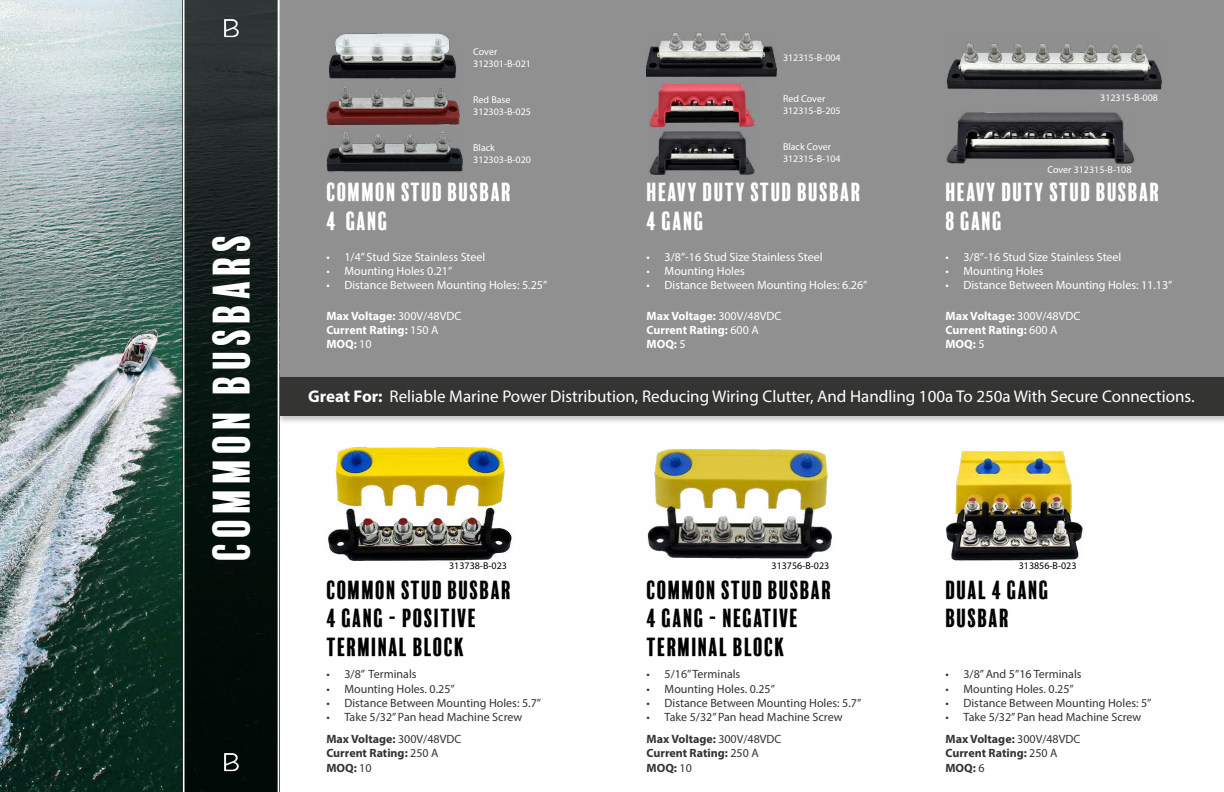
<style>
.page{position:relative;width:1224px;height:792px;background:#fff}
.page>*{position:absolute;margin:0;border:0;box-sizing:border-box;transform-origin:0 0}
.t1{font:48px "Balboa Plus Fill";letter-spacing:.05em;color:#fff}
.t2{font:24px/28.8px "Balboa Plus Fill";color:#000}
.t3{font:24px/28.8px "Balboa Plus Fill";color:#fff}
.t4{font:17px "Myriad Pro";color:#fff}
.t5{font:12px/21.6px "Myriad Pro";color:#343333}
.t6{font:12px "Myriad Pro";color:#fff}
.t7{font:700 12px/14.4px "Myriad Pro";color:#fff}
.t8{font:700 12px/14.4px "Myriad Pro";color:#343333}
.t9{font:10px/12px "Myriad Pro";color:#fff}
.t10{font:10px "Myriad Pro";color:#000}
.s1{font-weight:400}
.s2{font-weight:700}
</style>
<div class="page">
<div style="left:279px;top:0;width:945px;height:377px;background:#919091"></div>
<img style="left:0;top:0;width:183px;height:792px">
<svg style="left:185px;top:0;width:93px;height:792px;background:#121c19"></svg>
<div style="left:275px;top:375px;width:949px;height:50px;background:#000;opacity:.25"></div>
<div style="left:279px;top:377px;width:945px;height:38px;background:#343433"></div>
<img style="left:328px;top:447px;width:184px;height:114px">
<img style="left:647px;top:449px;width:185px;height:110px">
<img style="left:946px;top:451px;width:137px;height:110px">
<img style="left:329px;top:33px;width:127px;height:46px">
<img style="left:326px;top:86px;width:134px;height:39px">
<img style="left:326px;top:131px;width:137px;height:41px">
<img style="left:647px;top:32px;width:130px;height:45px">
<img style="left:649px;top:83px;width:106px;height:45px">
<svg style="left:184px;top:0;width:1px;height:792px"></svg>
<svg style="left:278px;top:375px;width:1px;height:50px"></svg>
<img style="left:224px;top:20px;width:14px;height:19px">
<img style="left:224px;top:753px;width:14px;height:19px">
<img style="left:649px;top:131px;width:106px;height:44px">
<img style="left:946px;top:112px;width:189px;height:52px">
<img style="left:946px;top:43px;width:216px;height:46px">
<h1 class="t1" style="left:205px;top:561px;width:331px;rotate:-90deg">COMMON BUSBARS</h1>
<p class="t9" style="left:473px;top:45px;width:59px">Cover<br>312301-B-021</p>
<p class="t9" style="left:783px;top:51px;width:59px">312315-B-004</p>
<p class="t9" style="left:473px;top:94px;width:59px">Red Base<br>312303-B-025</p>
<p class="t9" style="left:783px;top:93px;width:59px">Red Cover<br>312315-B-205</p>
<p class="t9" style="left:473px;top:141px;width:59px">Black<br>312303-B-020</p>
<p class="t9" style="left:783px;top:141px;width:59px">Black Cover<br>312315-B-104</p>
<h2 class="t3" style="left:326px;top:178px;width:187px">COMMON STUD BUSBAR<br>4 GANG</h2>
<p class="t6" style="left:326px;top:249px;width:160px">• 1/4” Stud Size Stainless Steel</p>
<p class="t6" style="left:326px;top:264px;width:127px">• Mounting Holes 0.21”</p>
<p class="t6" style="left:326px;top:278px;width:222px">• Distance Between Mounting Holes: 5.25”</p>
<p class="t7" style="left:326px;top:308px;width:136px">Max Voltage: <span class="s1">300V/48VDC<br></span>Current Rating: <span class="s1">150 A<br></span>MOQ: <span class="s1">10</span></p>
<h2 class="t3" style="left:647px;top:178px;width:216px">HEAVY DUTY STUD BUSBAR<br>4 GANG</h2>
<p class="t6" style="left:647px;top:249px;width:177px">• 3/8”-16 Stud Size Stainless Steel</p>
<p class="t6" style="left:647px;top:264px;width:100px">• Mounting Holes</p>
<p class="t6" style="left:647px;top:278px;width:222px">• Distance Between Mounting Holes: 6.26”</p>
<p class="t7" style="left:647px;top:308px;width:136px">Max Voltage: <span class="s1">300V/48VDC<br></span>Current Rating: <span class="s1">600 A<br></span>MOQ: <span class="s1">5</span></p>
<p class="t9" style="left:1100px;top:92px;width:59px">312315-B-008</p>
<p class="t9" style="left:1047px;top:164px;width:85px">Cover 312315-B-108</p>
<h2 class="t3" style="left:946px;top:178px;width:216px">HEAVY DUTY STUD BUSBAR<br>8 GANG</h2>
<p class="t6" style="left:946px;top:249px;width:177px">• 3/8”-16 Stud Size Stainless Steel</p>
<p class="t6" style="left:946px;top:264px;width:100px">• Mounting Holes</p>
<p class="t6" style="left:946px;top:278px;width:229px">• Distance Between Mounting Holes: 11.13”</p>
<p class="t7" style="left:946px;top:308px;width:136px">Max Voltage: <span class="s1">300V/48VDC<br></span>Current Rating: <span class="s1">600 A<br></span>MOQ: <span class="s1">5</span></p>
<h3 class="t4" style="left:308px;top:386px;width:888px"><span class="s2">Great For:</span> Reliable Marine Power Distribution, Reducing Wiring Clutter, And Handling 100a To 250a With Secure Connections.</h3>
<p class="t10" style="left:449px;top:560px;width:59px">313738-B-023</p>
<p class="t10" style="left:772px;top:560px;width:59px">313756-B-023</p>
<p class="t10" style="left:1019px;top:560px;width:59px">313856-B-023</p>
<h2 class="t2" style="left:326px;top:575px;width:187px">COMMON STUD BUSBAR<br>4 GANG - POSITIVE<br>TERMINAL BLOCK</h2>
<p class="t5" style="left:326px;top:663px;width:92px">• 3/8” Terminals</p>
<p class="t5" style="left:326px;top:678px;width:130px">• Mounting Holes. 0.25”</p>
<p class="t5" style="left:326px;top:692px;width:216px">• Distance Between Mounting Holes: 5.7”</p>
<p class="t5" style="left:326px;top:706px;width:197px">• Take 5/32” Pan head Machine Screw<br><span class="s2">Max Voltage:</span> 300V/48VDC</p>
<p class="t8" style="left:326px;top:746px;width:114px">Current Rating: <span class="s1">250 A<br></span>MOQ: <span class="s1">10</span></p>
<h2 class="t2" style="left:647px;top:575px;width:187px">COMMON STUD BUSBAR<br>4 GANG - NEGATIVE<br>TERMINAL BLOCK</h2>
<p class="t5" style="left:647px;top:663px;width:95px">• 5/16” Terminals</p>
<p class="t5" style="left:647px;top:678px;width:130px">• Mounting Holes. 0.25”</p>
<p class="t5" style="left:647px;top:692px;width:216px">• Distance Between Mounting Holes: 5.7”</p>
<p class="t5" style="left:647px;top:706px;width:197px">• Take 5/32” Pan head Machine Screw</p>
<p class="t8" style="left:647px;top:731px;width:136px">Max Voltage: <span class="s1">300V/48VDC<br></span>Current Rating: <span class="s1">250 A<br></span>MOQ: <span class="s1">10</span></p>
<h2 class="t2" style="left:946px;top:575px;width:106px">DUAL 4 GANG<br>BUSBAR</h2>
<p class="t5" style="left:946px;top:663px;width:138px">• 3/8” And 5”16 Terminals</p>
<p class="t5" style="left:946px;top:678px;width:130px">• Mounting Holes. 0.25”</p>
<p class="t5" style="left:946px;top:692px;width:208px">• Distance Between Mounting Holes: 5”</p>
<p class="t5" style="left:946px;top:706px;width:197px">• Take 5/32” Pan head Machine Screw</p>
<p class="t8" style="left:946px;top:731px;width:136px">Max Voltage: <span class="s1">300V/48VDC<br></span>Current Rating: <span class="s1">250 A<br></span>MOQ: <span class="s1">6</span></p>
</div>
